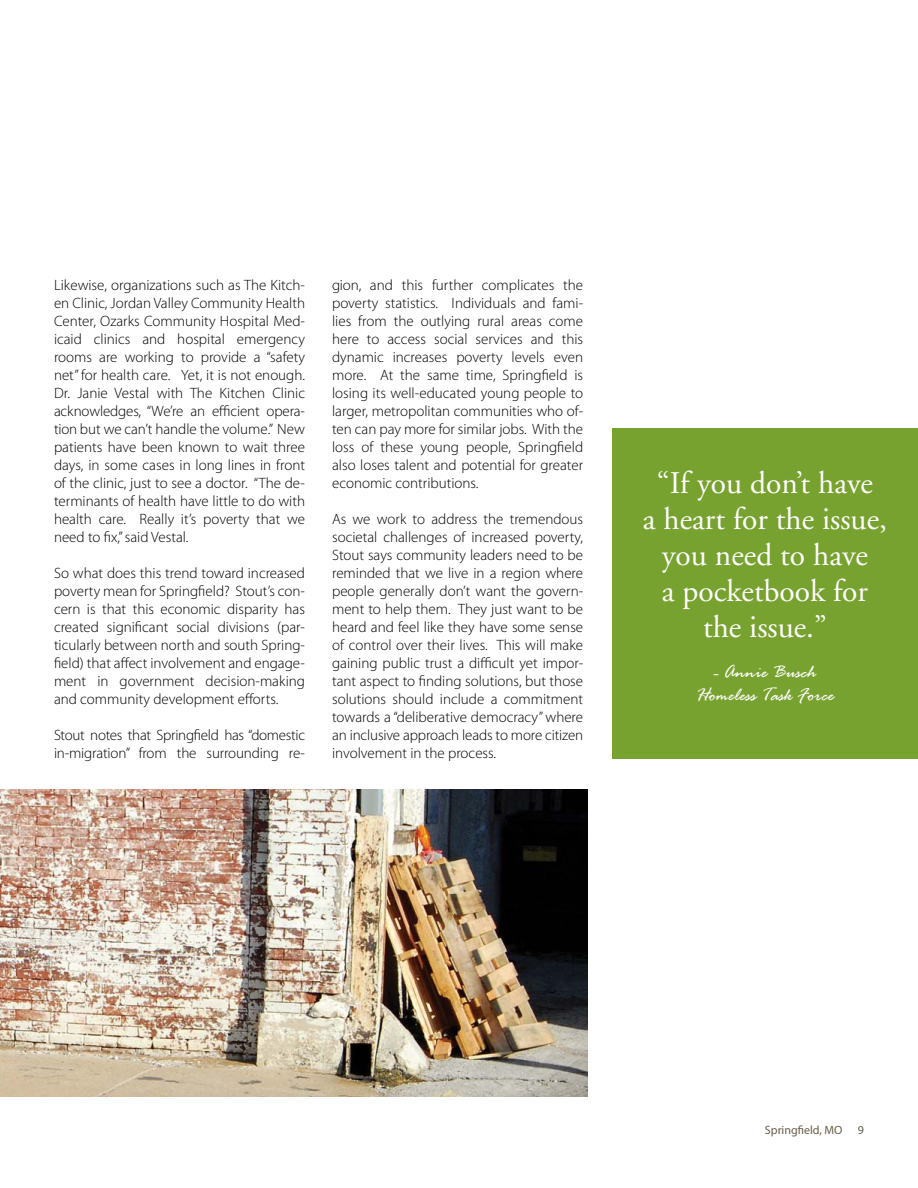
<style>
.page{position:relative;width:918px;height:1188px;background:#fff}
.page>*{position:absolute;margin:0;border:0;box-sizing:border-box;transform-origin:0 0}
.t1{font:31.5px/36px "Adobe Garamond";color:#fff;text-align:center}
.t2{font:italic 19.5px/23.4px "Rage";color:#fff;text-align:center}
.t3{font:300 15px/18px "Myriad Pro";color:#000;text-align:justify}
.t4{font:300 15px/18px "Myriad Pro";letter-spacing:-.02em;color:#000}
.t5{font:12px "Myriad Pro";color:#695e4a}
</style>
<div class="page">
<div style="left:612px;top:428px;width:306px;height:330px;background:#78a22f"></div>
<img style="left:0;top:790px;width:588px;height:307px">
<p class="t3" style="left:54px;top:276px;width:253px">Likewise, organizations such as The Kitch&shy;en Clinic, Jordan Valley Community Health Center, Ozarks Community Hospital Med&shy;icaid clinics and hospital emergency rooms are working to provide a “safety net” for health care. Yet, it is not enough.<br>Dr. Janie Vestal with The Kitchen Clinic acknowledges, “We’re an efficient opera&shy;tion but we can’t handle the volume.” New patients have been known to wait three days, in some cases in long lines in front of the clinic, just to see a doctor. “The de&shy;terminants of health have little to do with health care. Really it’s poverty that we need to fix,” said Vestal.</p>
<p class="t3" style="left:54px;top:564px;width:253px">So what does this trend toward increased poverty mean for Springfield? Stout’s con&shy;cern is that this economic disparity has created significant social divisions (par&shy;ticularly between north and south Spring&shy;field) that affect involvement and engage&shy;ment in government decision-making and community development efforts.</p>
<p class="t4" style="left:54px;top:726px;width:253px">Stout notes that Springfield has “domestic in-migration” from the surrounding re-</p>
<p class="t3" style="left:332px;top:276px;width:253px">gion, and this further complicates the poverty statistics. Individuals and fami&shy;lies from the outlying rural areas come here to access social services and this dynamic increases poverty levels even more. At the same time, Springfield is losing its well-educated young people to larger, metropolitan communities who of&shy;ten can pay more for similar jobs. With the loss of these young people, Springfield also loses talent and potential for greater economic contributions.</p>
<p class="t3" style="left:332px;top:510px;width:253px">As we work to address the tremendous societal challenges of increased poverty, Stout says community leaders need to be reminded that we live in a region where people generally don’t want the govern&shy;ment to help them. They just want to be heard and feel like they have some sense of control over their lives. This will make gaining public trust a difficult yet impor&shy;tant aspect to finding solutions, but those solutions should include a commitment towards a “deliberative democracy” where an inclusive approach leads to more citizen involvement in the process.</p>
<h1 class="t1" style="left:643px;top:466px;width:246px">“If you don’t have<br>a heart for the issue, you need to have<br>a pocketbook for the issue.”</h1>
<h2 class="t2" style="left:696px;top:662px;width:140px">- Annie Busch<br>Homeless Task Force</h2>
<p class="t5" style="left:765px;top:1123px;width:79px">Springfield, MO</p>
<p class="t5" style="left:858px;top:1123px;width:8px">9</p>
</div>
